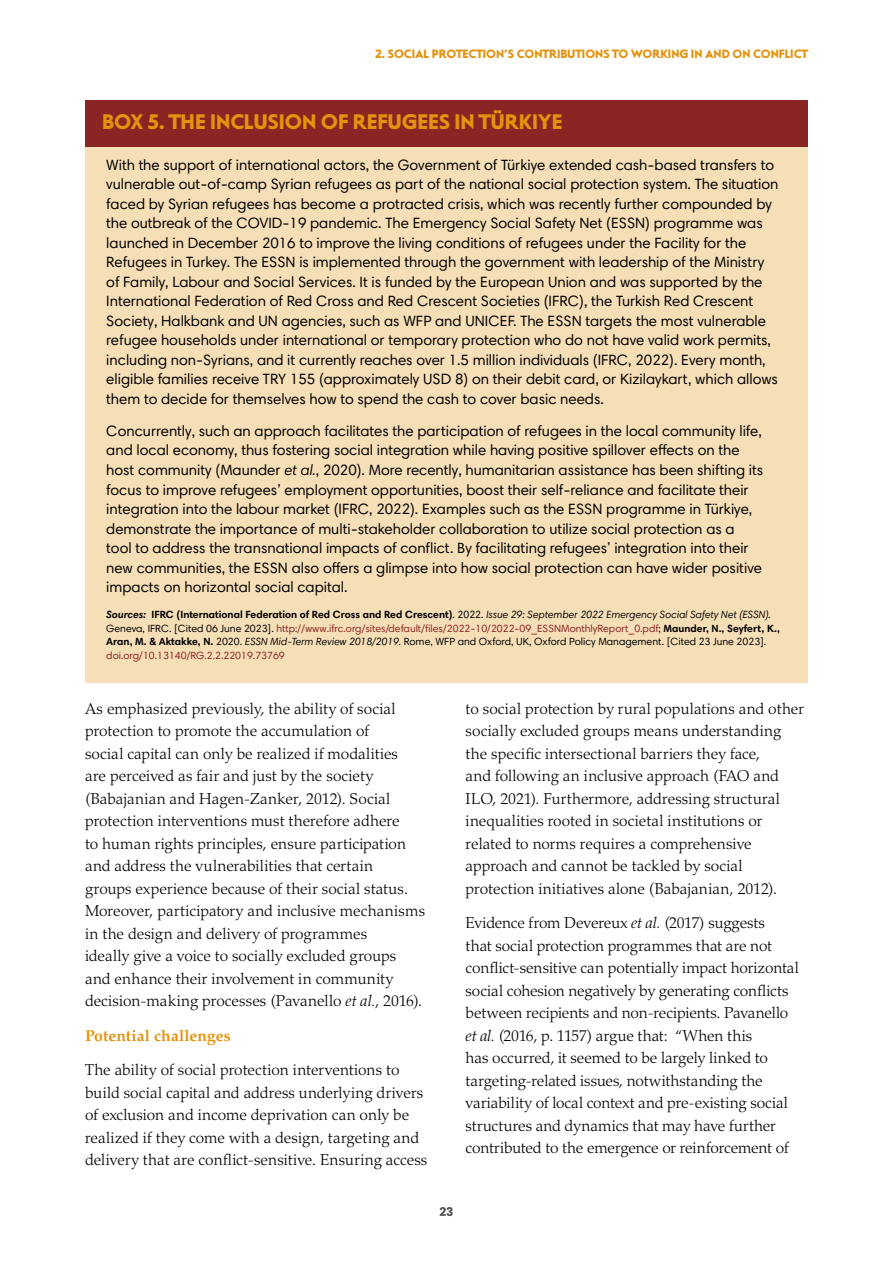
<style>
.page{position:relative;width:893px;height:1263px;background:#fff}
.page>*{position:absolute;margin:0;border:0;box-sizing:border-box;transform-origin:0 0}
.t1{font:21px "Steagal Bo";color:#e2920e}
.t2{font:300 15.75px/22.5px "Palatino LT Std";color:#000}
.t3{font:700 15.75px "Palatino LT Std";letter-spacing:.005em;color:#e2920e}
.t4{font:15px/19.5px "Harmonia Sans Pro";color:#000}
.t5{font:12px "Steagal Bo";color:#e2920e}
.t6{font:700 12px "Poppins";color:#504f53}
.t7{font:10.5px/13.5px "Harmonia Sans Pro";color:#892522}
.s1{font-style:italic}
.s2{font-weight:700;font-style:italic;color:#000}
.s3{font-weight:700;color:#000}
.s4{color:#000}
.s5{font-style:italic;color:#000}
</style>
<div class="page">
<div style="left:85px;top:113px;width:723px;height:569px;background:#f6deb7"></div>
<div style="left:85px;top:101px;width:723px;height:46px;background:#892522"></div>
<p class="t5" style="left:375px;top:47px;width:434px">2. SOCIAL PROTECTION’S CONTRIBUTIONS TO WORKING IN AND ON CONFLICT</p>
<h1 class="t1" style="left:102px;top:110px;width:462px">BOX 5. THE INCLUSION OF REFUGEES IN TÜRKIYE</h1>
<p class="t4" style="left:106px;top:155px;width:674px">With the support of international actors, the Government of Türkiye extended cash-based transfers to vulnerable out-of-camp Syrian refugees as part of the national social protection system. The situation faced by Syrian refugees has become a protracted crisis, which was recently further compounded by the outbreak of the COVID-19 pandemic. The Emergency Social Safety Net (ESSN) programme was launched in December 2016 to improve the living conditions of refugees under the Facility for the Refugees in Turkey. The ESSN is implemented through the government with leadership of the Ministry of Family, Labour and Social Services. It is funded by the European Union and was supported by the International Federation of Red Cross and Red Crescent Societies (IFRC), the Turkish Red Crescent Society, Halkbank and UN agencies, such as WFP and UNICEF. The ESSN targets the most vulnerable refugee households under international or temporary protection who do not have valid work permits, including non-Syrians, and it currently reaches over 1.5 million individuals (IFRC, 2022). Every month, eligible families receive TRY 155 (approximately USD 8) on their debit card, or Kizilaykart, which allows them to decide for themselves how to spend the cash to cover basic needs.</p>
<p class="t4" style="left:106px;top:421px;width:658px">Concurrently, such an approach facilitates the participation of refugees in the local community life, and local economy, thus fostering social integration while having positive spillover effects on the host community (Maunder <span class="s1">et al.</span>, 2020). More recently, humanitarian assistance has been shifting its focus to improve refugees’ employment opportunities, boost their self-reliance and facilitate their integration into the labour market (IFRC, 2022). Examples such as the ESSN programme in Türkiye, demonstrate the importance of multi-stakeholder collaboration to utilize social protection as a tool to address the transnational impacts of conflict. By facilitating refugees’ integration into their new communities, the ESSN also offers a glimpse into how social protection can have wider positive impacts on horizontal social capital.</p>
<p class="t7" style="left:106px;top:608px;width:675px"><span class="s2">Sources:</span> <span class="s3">IFRC (International Federation of Red Cross and Red Crescent)</span><span class="s4">. 2022.</span> <span class="s5">Issue 29: September 2022 Emergency Social Safety Net (ESSN).<br></span><span class="s4">Geneva, IFRC. [Cited 06 June 2023].</span> http://www.ifrc.org/sites/default/files/2022-10/2022-09_ESSNMonthlyReport_0.pdf<span class="s4">;</span> <span class="s3">Maunder, N., Seyfert, K., Aran, M. &amp; Aktakke, N.</span> <span class="s4">2020.</span> <span class="s5">ESSN Mid-Term Review 2018/2019.</span> <span class="s4">Rome, WFP and Oxford, UK, Oxford Policy Management. [Cited 23 June 2023]. </span>doi.org/10.13140/RG.2.2.22019.73769</p>
<p class="t2" style="left:85px;top:697px;width:342px">As emphasized previously, the ability of social protection to promote the accumulation of<br>social capital can only be realized if modalities<br>are perceived as fair and just by the society (Babajanian and Hagen-Zanker, 2012). Social protection interventions must therefore adhere<br>to human rights principles, ensure participation and address the vulnerabilities that certain<br>groups experience because of their social status.<br>Moreover, participatory and inclusive mechanisms in the design and delivery of programmes<br>ideally give a voice to socially excluded groups and enhance their involvement in community decision-making processes (Pavanello <span class="s1">et al.</span>, 2016).</p>
<p class="t3" style="left:85px;top:1026px;width:147px">Potential challenges</p>
<p class="t2" style="left:85px;top:1059px;width:344px">The ability of social protection interventions to build social capital and address underlying drivers of exclusion and income deprivation can only be realized if they come with a design, targeting and delivery that are conflict-sensitive. Ensuring access</p>
<p class="t2" style="left:466px;top:697px;width:340px">to social protection by rural populations and other socially excluded groups means understanding the specific intersectional barriers they face,<br>and following an inclusive approach (FAO and ILO, 2021). Furthermore, addressing structural inequalities rooted in societal institutions or related to norms requires a comprehensive approach and cannot be tackled by social protection initiatives alone (Babajanian, 2012).</p>
<p class="t2" style="left:466px;top:912px;width:335px">Evidence from Devereux <span class="s1">et al.</span> (2017) suggests<br>that social protection programmes that are not conflict-sensitive can potentially impact horizontal social cohesion negatively by generating conflicts between recipients and non-recipients. Pavanello <span class="s1">et al.</span> (2016, p. 1157) argue that: “When this<br>has occurred, it seemed to be largely linked to targeting-related issues, notwithstanding the variability of local context and pre-existing social structures and dynamics that may have further contributed to the emergence or reinforcement of</p>
<p class="t6" style="left:439px;top:1205px;width:16px">23</p>
</div>
